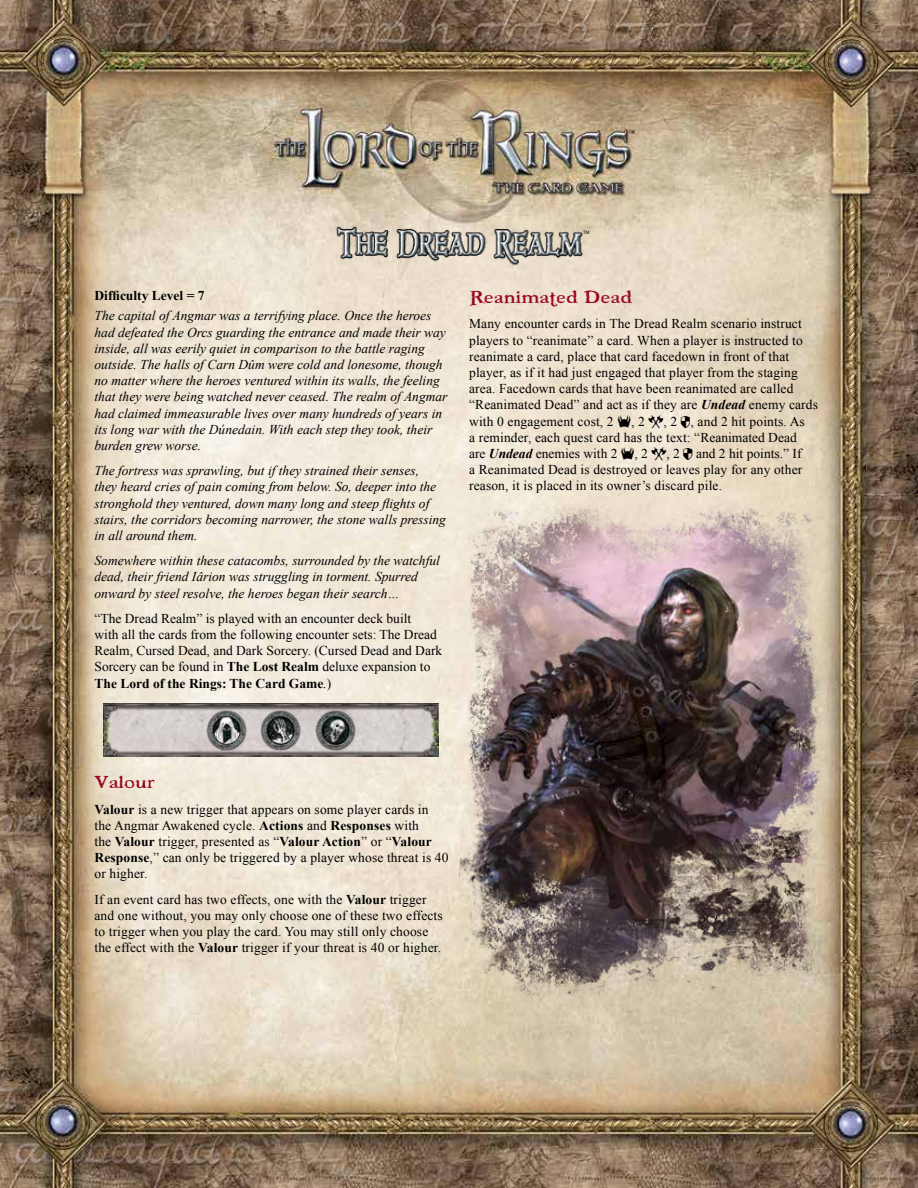
<style>
.page{position:relative;width:918px;height:1188px;background:#fff}
.page>*{position:absolute;margin:0;border:0;box-sizing:border-box;transform-origin:0 0}
.t1{font:25.5px "Booter Five Zero";color:#98041d}
.t2{font:13.5px/16.2px "Times New Roman";letter-spacing:.01em;color:#000}
.t3{font:italic 13.5px/16.2px "Times New Roman";color:#000}
.t4{font:700 13.5px "Times New Roman";color:#000}
.t5{font:4.5px "Arial";color:#000}
.s1{font-weight:700}
.s2{font-style:italic}
.s3{font-weight:700;font-style:italic}
.s4{font-family:"Times New Roman LOTR"}
</style>
<div class="page">
<img style="left:0;top:0;width:918px;height:1188px">
<img style="left:104px;top:704px;width:335px;height:53px">
<img style="left:459px;top:504px;width:367px;height:492px">
<img style="left:243px;top:216px;width:432px;height:54px">
<img style="left:314px;top:709px;width:43px;height:43px">
<img style="left:259px;top:709px;width:44px;height:43px">
<img style="left:205px;top:709px;width:43px;height:43px">
<p class="t5" style="left:583px;top:229px;width:8px">TM</p>
<p class="t4" style="left:94px;top:286px;width:112px">Difficulty Level = 7</p>
<p class="t3" style="left:94px;top:307px;width:355px">The capital of Angmar was a terrifying place. Once the heroes had defeated the Orcs guarding the entrance and made their way inside, all was eerily quiet in comparison to the battle raging outside. The halls of Carn Dûm were cold and lonesome, though no matter where the heroes ventured within its walls, the feeling that they were being watched never ceased. The realm of Angmar had claimed immeasurable lives over many hundreds of years in its long war with the Dúnedain. With each step they took, their burden grew worse.</p>
<p class="t3" style="left:94px;top:462px;width:353px">The fortress was sprawling, but if they strained their senses,<br>they heard cries of pain coming from below. So, deeper into the stronghold they ventured, down many long and steep flights of stairs, the corridors becoming narrower, the stone walls pressing in all around them.</p>
<p class="t3" style="left:94px;top:552px;width:347px">Somewhere within these catacombs, surrounded by the watchful dead, their friend Iârion was struggling in torment. Spurred onward by steel resolve, the heroes began their search…</p>
<p class="t2" style="left:94px;top:610px;width:349px">“The Dread Realm” is played with an encounter deck built<br>with all the cards from the following encounter sets: The Dread Realm, Cursed Dead, and Dark Sorcery. (Cursed Dead and Dark Sorcery can be found in <span class="s1">The Lost Realm</span> deluxe expansion to <span class="s1">The Lord of the Rings: The Card Game</span><span class="s2">.</span>)</p>
<h1 class="t1" style="left:469px;top:285px;width:165px">Reanimated Dead</h1>
<p class="t2" style="left:469px;top:316px;width:350px">Many encounter cards in The Dread Realm scenario instruct players to “reanimate” a card. When a player is instructed to reanimate a card, place that card facedown in front of that player, as if it had just engaged that player from the staging area. Facedown cards that have been reanimated are called “Reanimated Dead” and act as if they are <span class="s3">Undead</span> enemy cards with 0 engagement cost, 2 <span class="s4">$</span>, 2 <span class="s4">Û</span>, 2 <span class="s4">Ú</span>, and 2 hit points. As<br>a reminder, each quest card has the text: “Reanimated Dead<br>are <span class="s3">Undead</span> enemies with 2 <span class="s4">$</span>, 2 <span class="s4">Û</span>, 2 <span class="s4">Ú</span> and 2 hit points.” If<br>a Reanimated Dead is destroyed or leaves play for any other reason, it is placed in its owner’s discard pile.</p>
<h1 class="t1" style="left:94px;top:770px;width:61px">Valour</h1>
<p class="t2" style="left:94px;top:801px;width:356px"><span class="s1">Valour</span> is a new trigger that appears on some player cards in the Angmar Awakened cycle. <span class="s1">Actions</span> and <span class="s1">Responses</span> with<br>the <span class="s1">Valour</span> trigger, presented as “<span class="s1">Valour Action</span>” or “<span class="s1">Valour Response</span>,” can only be triggered by a player whose threat is 40 or higher.</p>
<p class="t2" style="left:94px;top:891px;width:350px">If an event card has two effects, one with the <span class="s1">Valour</span> trigger and one without, you may only choose one of these two effects to trigger when you play the card. You may still only choose the effect with the <span class="s1">Valour</span> trigger if your threat is 40 or higher.</p>
</div>
